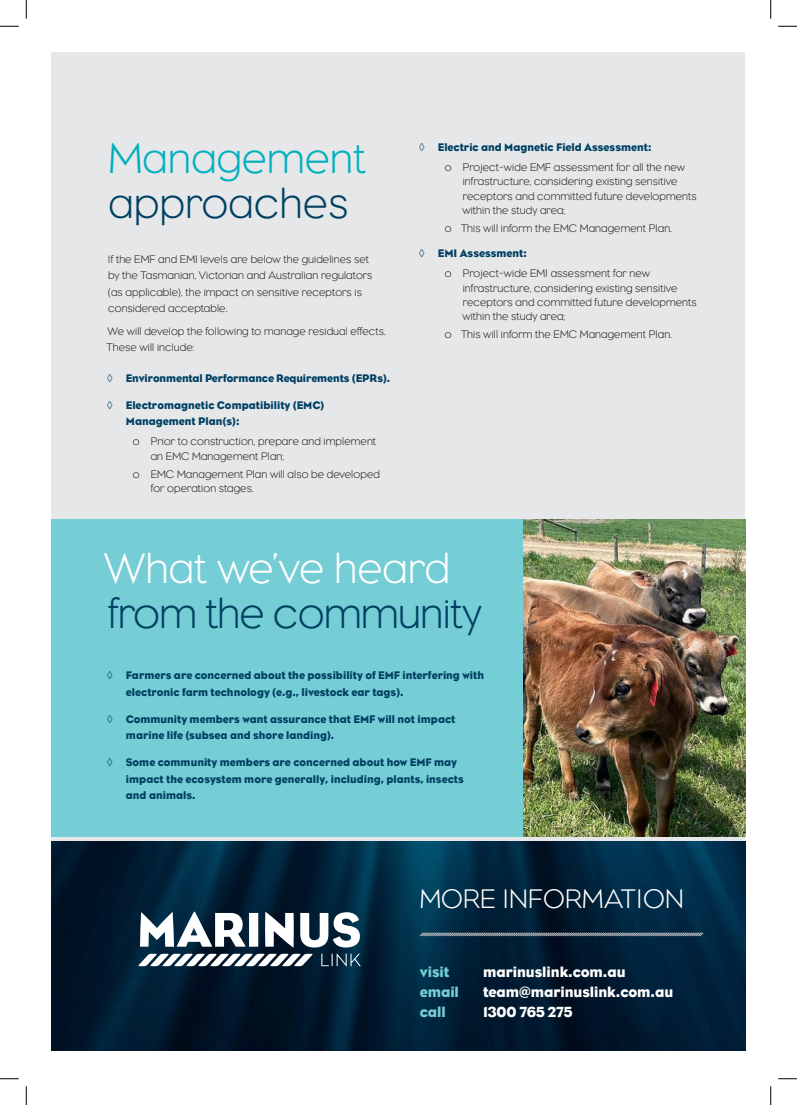
<style>
.page{position:relative;width:797px;height:1105px;background:#fff}
.page>*{position:absolute;margin:0;border:0;box-sizing:border-box;transform-origin:0 0}
.Heading_1_H1{font:300 43.75px/45px "Eagle";letter-spacing:-.01em;color:#004163}
.H1_no_span{font:300 43.75px/45px "Eagle";letter-spacing:.01em;color:#00b0bc}
.Heading_2_H2{font:300 27.5px "Eagle";letter-spacing:.01em;color:#fff}
.Contact_us{font:15px/20px "Eagle";letter-spacing:-.005em;color:#fff}
.Contact_us-2{font:15px/20px "Eagle";letter-spacing:-.005em;color:#75cdd5}
.t1{font:300 11.25px/14.4px "Eagle";letter-spacing:.01em;color:#231f20}
.t2{font:11.25px/16.2px "Eagle";color:#004163}
.s1{color:#004163}
.s2{font-family:"Arial Narrow"}
.s3{color:#fff}
</style>
<div class="page">
<div style="left:52px;top:52px;width:693px;height:998px;background:#e6e7e9"></div>
<img style="left:52px;top:841px;width:693px;height:209px">
<svg style="left:419px;top:932px;width:285px;height:5px"></svg>
<svg style="left:140px;top:912px;width:106px;height:35px;background:#8998a3"></svg>
<div style="left:249px;top:913px;width:9px;height:34px;background:#fff"></div>
<svg style="left:265px;top:912px;width:29px;height:36px"></svg>
<svg style="left:300px;top:912px;width:60px;height:35px;background:#94a2ab"></svg>
<svg style="left:321px;top:953px;width:40px;height:13px"></svg>
<svg style="left:138px;top:954px;width:175px;height:12px;background:#a8b1b8"></svg>
<div style="left:52px;top:519px;width:693px;height:317px;background:#75cdd5"></div>
<img style="left:523px;top:519px;width:222px;height:317px">
<svg style="left:0;top:25px;width:19px;height:2px"></svg>
<svg style="left:778px;top:25px;width:19px;height:2px"></svg>
<svg style="left:0;top:1078px;width:19px;height:1px"></svg>
<svg style="left:778px;top:1078px;width:19px;height:1px"></svg>
<svg style="left:25px;top:0;width:2px;height:19px"></svg>
<svg style="left:25px;top:1086px;width:2px;height:19px"></svg>
<svg style="left:770px;top:0;width:1px;height:19px"></svg>
<svg style="left:770px;top:1086px;width:1px;height:19px"></svg>
<p class="H1_no_span" style="left:109px;top:136px;width:259px">Management <span class="s1">approaches</span></p>
<p class="t1" style="left:108px;top:251px;width:266px;line-height:16.2px">If the EMF and EMI levels are below the guidelines set by the Tasmanian, Victorian and Australian regulators (as applicable), the impact on sensitive receptors is considered acceptable.</p>
<p class="t1" style="left:106px;top:323px;width:281px;line-height:16.2px">We will develop the following to manage residual effects.<br>These will include:</p>
<p class="t2" style="left:107px;top:370px;width:284px"><span class="s2">◊</span> Environmental Performance Requirements (EPRs).</p>
<p class="t2" style="left:126px;top:397px;width:200px;text-indent:-19px"><span class="s2">◊</span> Electromagnetic Compatibility (EMC)<br>Management Plan(s):</p>
<p class="t1" style="left:151px;top:434px;width:227px;text-indent:-18px">o Prior to construction, prepare and implement an EMC Management Plan;</p>
<p class="t1" style="left:151px;top:467px;width:230px;text-indent:-18px">o EMC Management Plan will also be developed for operation stages.</p>
<p class="t2" style="left:419px;top:139px;width:234px"><span class="s2">◊</span> Electric and Magnetic Field Assessment:</p>
<p class="t1" style="left:462px;top:160px;width:236px;text-indent:-17px">o Project-wide EMF assessment for all the new infrastructure, considering existing sensitive receptors and committed future developments within the study area;</p>
<p class="t1" style="left:445px;top:221px;width:228px">o This will inform the EMC Management Plan.</p>
<p class="t2" style="left:419px;top:245px;width:109px"><span class="s2">◊</span> EMI Assessment:</p>
<p class="t1" style="left:462px;top:266px;width:236px;text-indent:-17px">o Project-wide EMI assessment for new infrastructure, considering existing sensitive receptors and committed future developments within the study area;</p>
<p class="t1" style="left:445px;top:327px;width:228px">o This will inform the EMC Management Plan.</p>
<p class="Heading_1_H1" style="left:104px;top:545px;width:379px"><span class="s3">What we’ve heard </span>from the community</p>
<p class="t2" style="left:126px;top:667px;width:360px;text-indent:-19px"><span class="s2">◊</span> Farmers are concerned about the possibility of EMF interfering with electronic farm technology (e.g., livestock ear tags).</p>
<p class="t2" style="left:126px;top:711px;width:331px;text-indent:-19px"><span class="s2">◊</span> Community members want assurance that EMF will not impact marine life (subsea and shore landing).</p>
<p class="t2" style="left:126px;top:754px;width:339px;text-indent:-19px"><span class="s2">◊</span> Some community members are concerned about how EMF may impact the ecosystem more generally, including, plants, insects and animals.</p>
<p class="Heading_2_H2" style="left:420px;top:883px;width:265px">MORE INFORMATION</p>
<p class="Contact_us-2" style="left:420px;top:962px;width:41px">visit email call</p>
<p class="Contact_us" style="left:483px;top:962px;width:192px">marinuslink.com.au team@marinuslink.com.au<br>1300 765 275</p>
</div>
